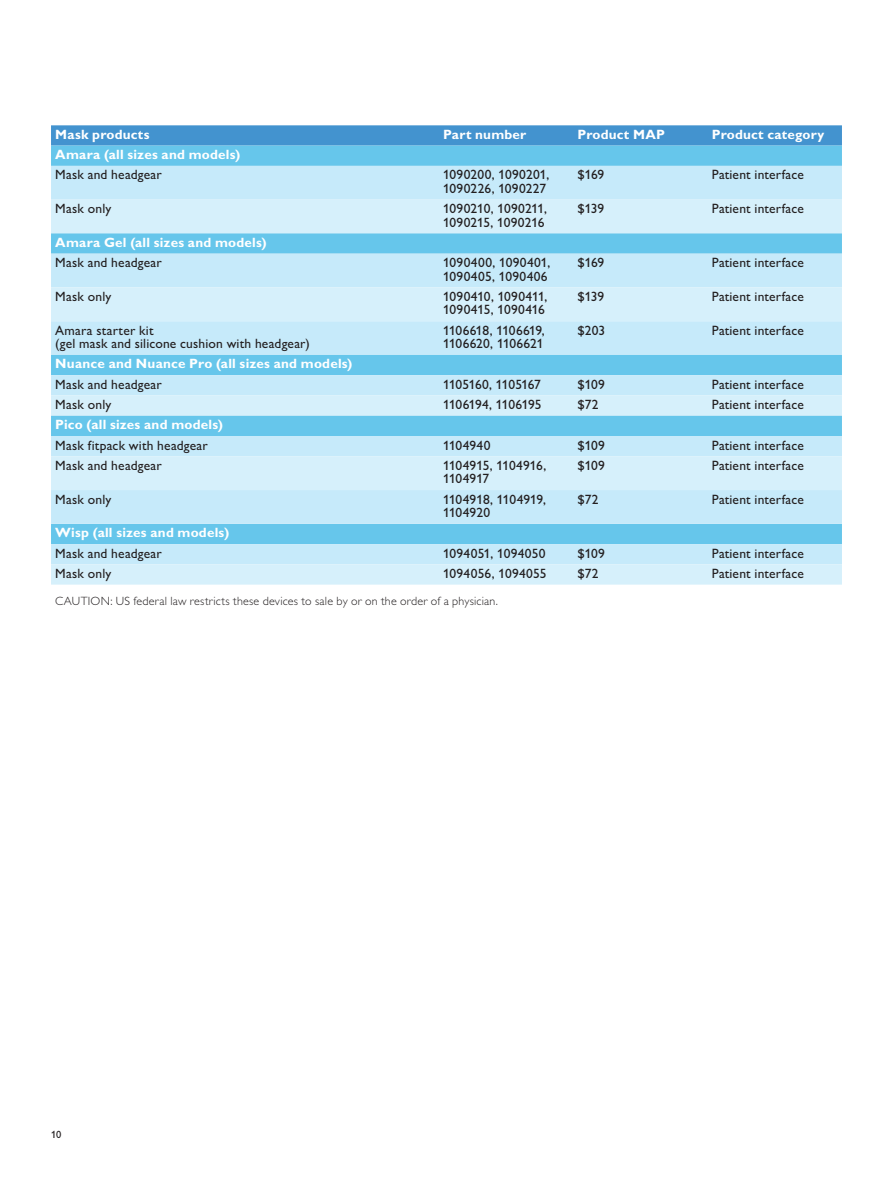
<style>
.page{position:relative;width:893px;height:1187px;background:#fff}
.page>*{position:absolute;margin:0;border:0;box-sizing:border-box;transform-origin:0 0}
._08_Table_Body_text{font:13.5px/13.5px "Gill Sans Alt One WGL";letter-spacing:.01em;color:#231f20}
._08_Table_Body_text-2{font:700 13.5px "Gill Sans Alt One WGL";letter-spacing:.015em;color:#fff}
._08_Table_Body_text-3{font:13.5px/13.5px "Gill Sans Alt One WGL";letter-spacing:-.015em;color:#231f20}
._08_Table_Body_text-4{font:13.5px "Gill Sans Alt One WGL";letter-spacing:-.03em;color:#231f20}
._08_Table_Body_text-5{font:13.5px "Gill Sans Alt One WGL";letter-spacing:-.025em;color:#231f20}
._08_Table_footer_tex{font:12px "Gill Sans Alt One WGL Light";letter-spacing:.02em;color:#231f20}
.t1{font:10.5px "Gill Sans Alt One WGL";color:#231f20}
</style>
<div class="page">
<svg style="left:51px;top:125px;width:791px;height:129px;background:#98d3ee"></svg>
<div style="left:51px;top:254px;width:791px;height:101px;background:#c6eafa"></div>
<div style="left:51px;top:287px;width:791px;height:34px;background:#d6f0fb"></div>
<svg style="left:51px;top:524px;width:791px;height:60px;background:#abe0f5"></svg>
<svg style="left:51px;top:355px;width:791px;height:81px;background:#9ad9f2"></svg>
<div style="left:51px;top:436px;width:791px;height:88px;background:#c6eafa"></div>
<div style="left:51px;top:456px;width:791px;height:34px;background:#d6f0fb"></div>
<p class="_08_Table_Body_text-2" style="left:55px;top:125px;width:96px">Mask products</p>
<p class="_08_Table_Body_text-2" style="left:443px;top:125px;width:85px">Part number</p>
<p class="_08_Table_Body_text-2" style="left:577px;top:125px;width:89px">Product MAP</p>
<p class="_08_Table_Body_text-2" style="left:712px;top:125px;width:114px">Product category</p>
<p class="_08_Table_Body_text-2" style="left:55px;top:145px;width:187px">Amara (all sizes and models)</p>
<p class="_08_Table_Body_text" style="left:55px;top:168px;width:108px">Mask and headgear</p>
<p class="_08_Table_Body_text" style="left:443px;top:168px;width:108px">1090200, 1090201,<br>1090226, 1090227</p>
<p class="_08_Table_Body_text" style="left:577px;top:168px;width:28px">$169</p>
<p class="_08_Table_Body_text" style="left:712px;top:168px;width:94px">Patient interface</p>
<p class="_08_Table_Body_text" style="left:55px;top:202px;width:58px">Mask only</p>
<p class="_08_Table_Body_text" style="left:443px;top:202px;width:106px">1090210, 1090211,<br>1090215, 1090216</p>
<p class="_08_Table_Body_text" style="left:577px;top:202px;width:28px">$139</p>
<p class="_08_Table_Body_text" style="left:712px;top:202px;width:94px">Patient interface</p>
<p class="_08_Table_Body_text-2" style="left:55px;top:233px;width:213px">Amara Gel (all sizes and models)</p>
<p class="_08_Table_Body_text" style="left:55px;top:256px;width:108px">Mask and headgear</p>
<p class="_08_Table_Body_text" style="left:443px;top:256px;width:109px">1090400, 1090401,<br>1090405, 1090406</p>
<p class="_08_Table_Body_text" style="left:577px;top:256px;width:28px">$169</p>
<p class="_08_Table_Body_text" style="left:712px;top:256px;width:94px">Patient interface</p>
<p class="_08_Table_Body_text" style="left:55px;top:289px;width:58px">Mask only</p>
<p class="_08_Table_Body_text" style="left:443px;top:289px;width:106px">1090410, 1090411,<br>1090415, 1090416</p>
<p class="_08_Table_Body_text" style="left:577px;top:289px;width:28px">$139</p>
<p class="_08_Table_Body_text" style="left:712px;top:289px;width:94px">Patient interface</p>
<p class="_08_Table_Body_text" style="left:55px;top:323px;width:256px">Amara starter kit<br>(gel mask and silicone cushion with headgear)</p>
<p class="_08_Table_Body_text-3" style="left:443px;top:323px;width:103px">1106618, 1106619,<br>1106620, 1106621</p>
<p class="_08_Table_Body_text" style="left:577px;top:323px;width:29px">$203</p>
<p class="_08_Table_Body_text" style="left:712px;top:323px;width:94px">Patient interface</p>
<p class="_08_Table_Body_text-2" style="left:55px;top:354px;width:299px">Nuance and Nuance Pro (all sizes and models)</p>
<p class="_08_Table_Body_text" style="left:55px;top:377px;width:108px">Mask and headgear</p>
<p class="_08_Table_Body_text-4" style="left:443px;top:375px;width:99px">1105160, 1105167</p>
<p class="_08_Table_Body_text" style="left:577px;top:377px;width:29px">$109</p>
<p class="_08_Table_Body_text" style="left:712px;top:377px;width:94px">Patient interface</p>
<p class="_08_Table_Body_text" style="left:55px;top:397px;width:58px">Mask only</p>
<p class="_08_Table_Body_text-5" style="left:443px;top:395px;width:100px">1106194, 1106195</p>
<p class="_08_Table_Body_text" style="left:577px;top:397px;width:23px">$72</p>
<p class="_08_Table_Body_text" style="left:712px;top:397px;width:94px">Patient interface</p>
<p class="_08_Table_Body_text-2" style="left:55px;top:415px;width:169px">Pico (all sizes and models)</p>
<p class="_08_Table_Body_text" style="left:55px;top:438px;width:154px">Mask fitpack with headgear</p>
<p class="_08_Table_Body_text" style="left:443px;top:438px;width:49px">1104940</p>
<p class="_08_Table_Body_text" style="left:577px;top:438px;width:29px">$109</p>
<p class="_08_Table_Body_text" style="left:712px;top:438px;width:94px">Patient interface</p>
<p class="_08_Table_Body_text" style="left:55px;top:458px;width:108px">Mask and headgear</p>
<p class="_08_Table_Body_text" style="left:443px;top:458px;width:105px">1104915, 1104916,<br>1104917</p>
<p class="_08_Table_Body_text" style="left:577px;top:458px;width:29px">$109</p>
<p class="_08_Table_Body_text" style="left:712px;top:458px;width:94px">Patient interface</p>
<p class="_08_Table_Body_text" style="left:55px;top:492px;width:58px">Mask only</p>
<p class="_08_Table_Body_text" style="left:443px;top:492px;width:104px">1104918, 1104919,<br>1104920</p>
<p class="_08_Table_Body_text" style="left:577px;top:492px;width:23px">$72</p>
<p class="_08_Table_Body_text" style="left:712px;top:492px;width:94px">Patient interface</p>
<p class="_08_Table_Body_text-2" style="left:55px;top:523px;width:175px">Wisp (all sizes and models)</p>
<p class="_08_Table_Body_text" style="left:55px;top:546px;width:108px">Mask and headgear</p>
<p class="_08_Table_Body_text" style="left:443px;top:546px;width:104px">1094051, 1094050</p>
<p class="_08_Table_Body_text" style="left:577px;top:546px;width:29px">$109</p>
<p class="_08_Table_Body_text" style="left:712px;top:546px;width:94px">Patient interface</p>
<p class="_08_Table_Body_text" style="left:55px;top:566px;width:58px">Mask only</p>
<p class="_08_Table_Body_text" style="left:443px;top:566px;width:105px">1094056, 1094055</p>
<p class="_08_Table_Body_text" style="left:577px;top:566px;width:23px">$72</p>
<p class="_08_Table_Body_text" style="left:712px;top:566px;width:94px">Patient interface</p>
<p class="_08_Table_footer_tex" style="left:55px;top:593px;width:444px">CAUTION: US federal law restricts these devices to sale by or on the order of a physician.</p>
<p class="t1" style="left:51px;top:1127px;width:12px">10</p>
</div>
